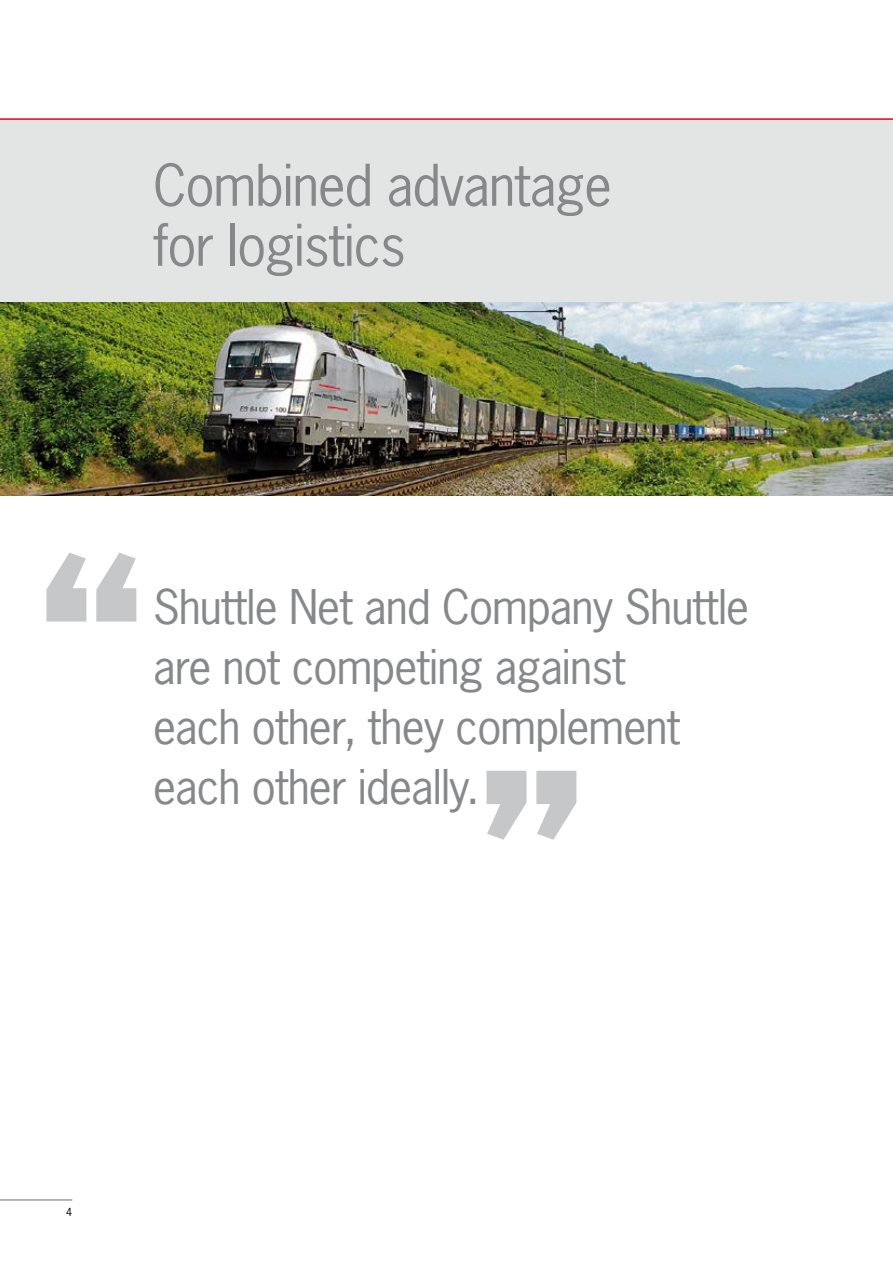
<style>
.page{position:relative;width:893px;height:1263px;background:#fff}
.page>*{position:absolute;margin:0;border:0;box-sizing:border-box;transform-origin:0 0}
.t1{font:700 225px "News Gothic Std";color:#c6c7c8;scale:1.2 1}
.t2{font:54px/60px "News Gothic Std";letter-spacing:-.02em;color:#87888a}
.t3{font:45px/60px "News Gothic Std";letter-spacing:-.02em;color:#87888a}
.t4{font:10.5px "News Gothic Std";color:#000}
</style>
<div class="page">
<hr style="left:0;top:1199px;width:72px;height:2px;background:#9c9e9f">
<img style="left:0;top:302px;width:893px;height:193px">
<div style="left:0;top:120px;width:893px;height:182px;background:#e3e4e4"></div>
<hr style="left:0;top:118px;width:893px;height:2px;background:#e2001a">
<p class="t2" style="left:153px;top:155px;width:460px">Combined advantage for logistics</p>
<h1 class="t1" style="left:36px;top:496px;width:94px">“</h1>
<p class="t3" style="left:153px;top:577px;width:598px">Shuttle Net and Company Shuttle are not competing against<br>each other, they complement each other ideally.</p>
<h1 class="t1" style="left:476px;top:712px;width:94px">”</h1>
<p class="t4" style="left:66px;top:1205px;width:8px">4</p>
</div>
